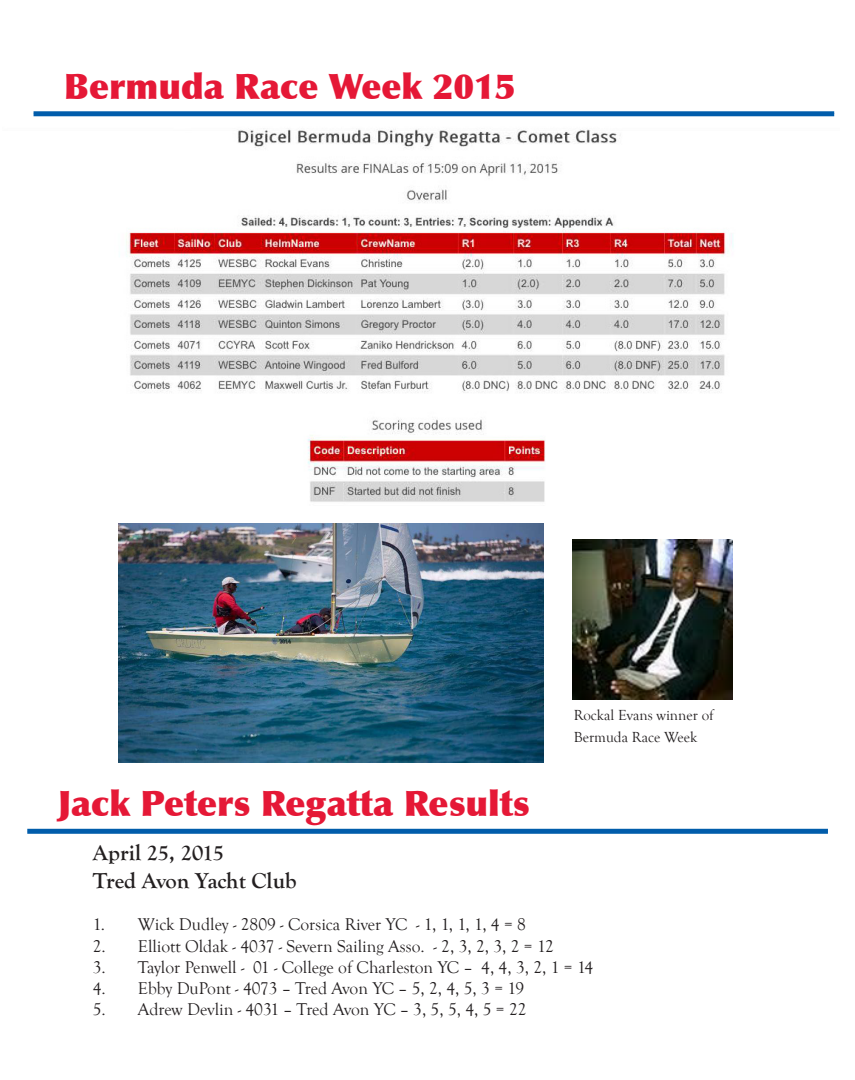
<style>
.page{position:relative;width:855px;height:1080px;background:#fff}
.page>*{position:absolute;margin:0;border:0;box-sizing:border-box;transform-origin:0 0}
.t1{font:900 35px "Optima";color:#e51836}
.t2{font:700 22.5px/27.5px "Goudy Old Style T";color:#231f20}
.t3{font:17.5px "Goudy Old Style T";color:#231f20}
.t4{font:15px/21.2px "Goudy Old Style T";color:#231f20}
</style>
<div class="page">
<img style="left:33px;top:111px;width:802px;height:391px">
<img style="left:119px;top:524px;width:424px;height:239px">
<div style="left:34px;top:111px;width:800px;height:5px;background:#015dab"></div>
<div style="left:27px;top:829px;width:801px;height:5px;background:#015dab"></div>
<img style="left:572px;top:540px;width:160px;height:160px">
<h1 class="t1" style="left:64px;top:65px;width:453px">Bermuda Race Week 2015</h1>
<p class="t4" style="left:574px;top:705px;width:141px">Rockal Evans winner of<br>Bermuda Race Week</p>
<h1 class="t1" style="left:58px;top:783px;width:474px">Jack Peters Regatta Results</h1>
<p class="t2" style="left:93px;top:840px;width:205px">April 25, 2015<br>Tred Avon Yacht Club</p>
<p class="t3" style="left:93px;top:915px;width:435px">1. Wick Dudley - 2809 - Corsica River YC - 1, 1, 1, 1, 4 = 8</p>
<p class="t3" style="left:93px;top:936px;width:463px">2. Elliott Oldak - 4037 - Severn Sailing Asso. - 2, 3, 2, 3, 2 = 12</p>
<p class="t3" style="left:93px;top:958px;width:502px">3. Taylor Penwell - 01 - College of Charleston YC – 4, 4, 3, 2, 1 = 14</p>
<p class="t3" style="left:93px;top:979px;width:433px">4. Ebby DuPont - 4073 – Tred Avon YC – 5, 2, 4, 5, 3 = 19</p>
<p class="t3" style="left:93px;top:1000px;width:435px">5. Adrew Devlin - 4031 – Tred Avon YC – 3, 5, 5, 4, 5 = 22</p>
</div>
